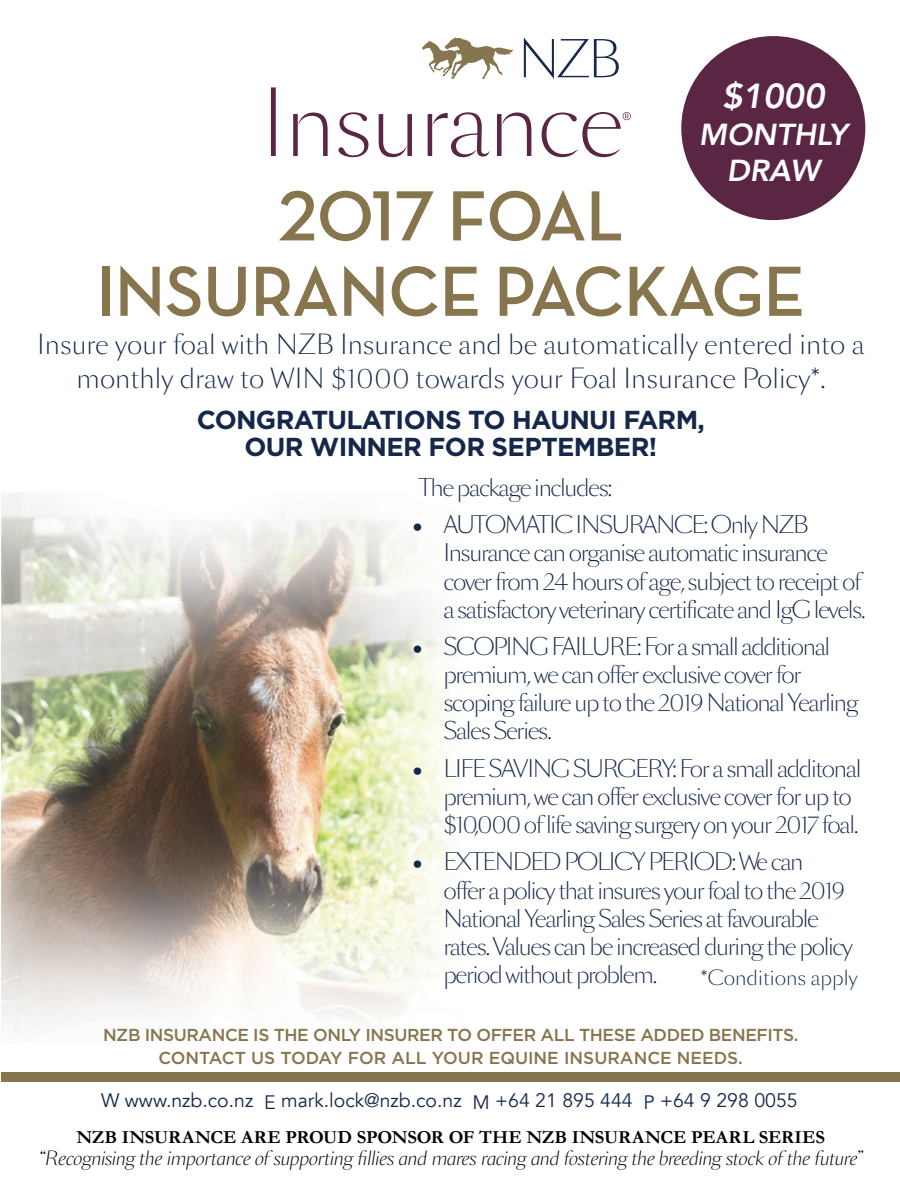
<style>
.page{position:relative;width:900px;height:1200px;background:#fff}
.page>*{position:absolute;margin:0;border:0;box-sizing:border-box;transform-origin:0 0}
.t1{font:700 72.15px/75.4px "Neutra Disp";color:#86754d;text-align:center}
.t2{font:italic 800 34.65px "Avenir";color:#fff}
.t3{font:italic 800 30.3px/36.3px "Avenir";color:#fff;text-align:center}
.t4{font:300 25.95px/34.7px "Sang Bleu Sans";color:#15284b;text-align:center}
.t5{font:700 25.95px/27.8px "Gotham";letter-spacing:-.025em;color:#15284a;text-align:center}
.t6{font:300 22.65px/28.2px "Sang Bleu Sans";letter-spacing:-.06em;color:#15284b}
.t7{font:19.5px "Avenir";color:#15284b}
.t8{font:300 19.5px "Sang Bleu Sans";color:#15284b}
.t9{font:italic 300 18.45px "Sang Bleu Sans";letter-spacing:-.03em;color:#000}
.t10{font:700 18.45px "Garamond";letter-spacing:-.01em;color:#000}
.t11{font:500 17.25px/23.4px "Gotham";letter-spacing:-.025em;color:#86754d;text-align:center}
</style>
<div class="page">
<img style="left:2px;top:493px;width:452px;height:534px">
<div style="left:2px;top:1072px;width:898px;height:9px;background:#86754d"></div>
<div style="left:681px;top:36px;width:184px;height:184px;background:#5a2643;border-radius:50%"></div>
<svg style="left:422px;top:37px;width:91px;height:42px"></svg>
<svg style="left:524px;top:38px;width:95px;height:41px"></svg>
<svg style="left:271px;top:87px;width:360px;height:70px"></svg>
<h2 class="t2" style="left:722px;top:76px;width:104px">$1000</h2>
<h3 class="t3" style="left:699px;top:116px;width:150px">MONTHLY<br>DRAW</h3>
<h1 class="t1" style="left:96px;top:180px;width:710px">2017 FOAL<br>INSURANCE PACKAGE</h1>
<p class="t4" style="left:37px;top:328px;width:829px">Insure your foal with NZB Insurance and be automatically entered into a monthly draw to WIN $1000 towards your Foal Insurance Policy*.</p>
<p class="t5" style="left:197px;top:405px;width:510px">CONGRATULATIONS TO HAUNUI FARM,<br>OUR WINNER FOR SEPTEMBER!</p>
<p class="t6" style="left:419px;top:474px;width:195px">The package includes:</p>
<p class="t6" style="left:443px;top:512px;width:424px;text-indent:-31px">• AUTOMATIC INSURANCE: Only NZB Insurance can organise automatic insurance cover from 24 hours of age, subject to receipt of a satisfactory veterinary certificate and IgG levels.</p>
<p class="t6" style="left:443px;top:633px;width:417px;text-indent:-31px">• SCOPING FAILURE: For a small additional premium, we can offer exclusive cover for scoping failure up to the 2019 National Yearling Sales Series.</p>
<p class="t6" style="left:443px;top:755px;width:420px;text-indent:-31px">• LIFE SAVING SURGERY: For a small additonal premium, we can offer exclusive cover for up to $10,000 of life saving surgery on your 2017 foal.</p>
<p class="t6" style="left:443px;top:849px;width:411px;text-indent:-31px">• EXTENDED POLICY PERIOD: We can<br>offer a policy that insures your foal to the 2019<br>National Yearling Sales Series at favourable rates. Values can be increased during the policy period without problem.</p>
<p class="t8" style="left:701px;top:966px;width:159px">*Conditions apply</p>
<p class="t11" style="left:103px;top:1023px;width:697px">NZB INSURANCE IS THE ONLY INSURER TO OFFER ALL THESE ADDED BENEFITS.<br>CONTACT US TODAY FOR ALL YOUR EQUINE INSURANCE NEEDS.</p>
<p class="t7" style="left:101px;top:1089px;width:698px">W www.nzb.co.nz E mark.lock@nzb.co.nz M +64 21 895 444 P +64 9 298 0055</p>
<p class="t10" style="left:76px;top:1125px;width:750px">NZB INSURANCE ARE PROUD SPONSOR OF THE NZB INSURANCE PEARL SERIES</p>
<p class="t9" style="left:39px;top:1146px;width:825px">“Recognising the importance of supporting fillies and mares racing and fostering the breeding stock of the future”</p>
</div>
